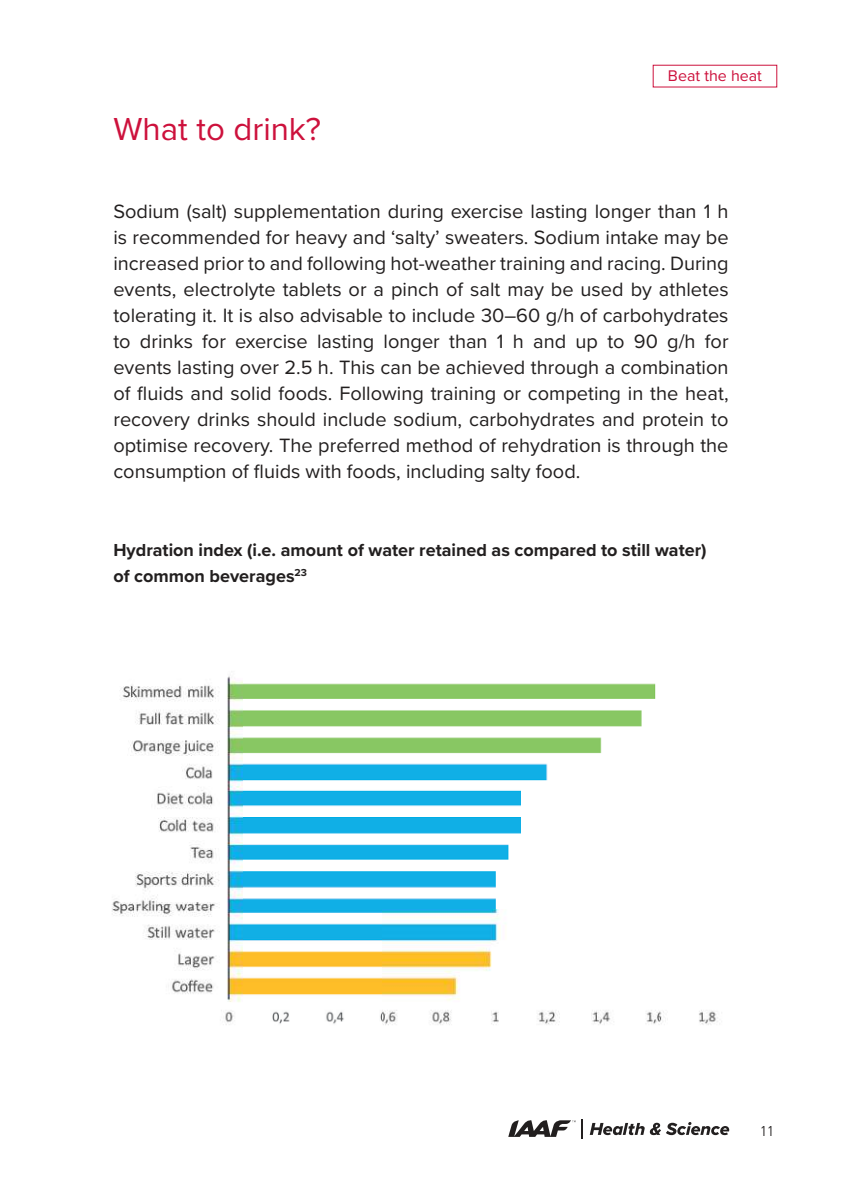
<style>
.page{position:relative;width:842px;height:1191px;background:#fff}
.page>*{position:absolute;margin:0;border:0;box-sizing:border-box;transform-origin:0 0}
.t1{font:33px "Proxima Nova";color:#cd113c}
.t2{font:20px/26px "Proxima Nova";color:#221f1f;text-align:justify}
.t3{font:700 18px/26px "Proxima Nova";color:#221f1f}
.t4{font:16px "Proxima Nova";color:#cd113c}
.t5{font:14px "DIN";color:#221f1f;scale:.95 1}
</style>
<div class="page">
<svg style="left:590px;top:1122px;width:139px;height:13px"></svg>
<svg style="left:508px;top:1119px;width:74px;height:19px"></svg>
<img style="left:112px;top:676px;width:606px;height:349px">
<h1 class="t1" style="left:113px;top:115px;width:209px">What to drink?</h1>
<p class="t4" style="left:668px;top:69px;width:95px">Beat the heat</p>
<p class="t2" style="left:113px;top:199px;width:617px">Sodium (salt) supplementation during exercise lasting longer than 1 h is recommended for heavy and ‘salty’ sweaters. Sodium intake may be increased prior to and following hot-weather training and racing. During events, electrolyte tablets or a pinch of salt may be used by athletes tolerating it. It is also advisable to include 30–60 g/h of carbohydrates to drinks for exercise lasting longer than 1 h and up to 90 g/h for events lasting over 2.5 h. This can be achieved through a combination of fluids and solid foods. Following training or competing in the heat, recovery drinks should include sodium, carbohydrates and protein to optimise recovery. The preferred method of rehydration is through the consumption of fluids with foods, including salty food.</p>
<p class="t3" style="left:113px;top:537px;width:595px">Hydration index (i.e. amount of water retained as compared to still water) of common beverages<sup>23</sup></p>
<p class="t5" style="left:760px;top:1122px;width:16px">11</p>
</div>
